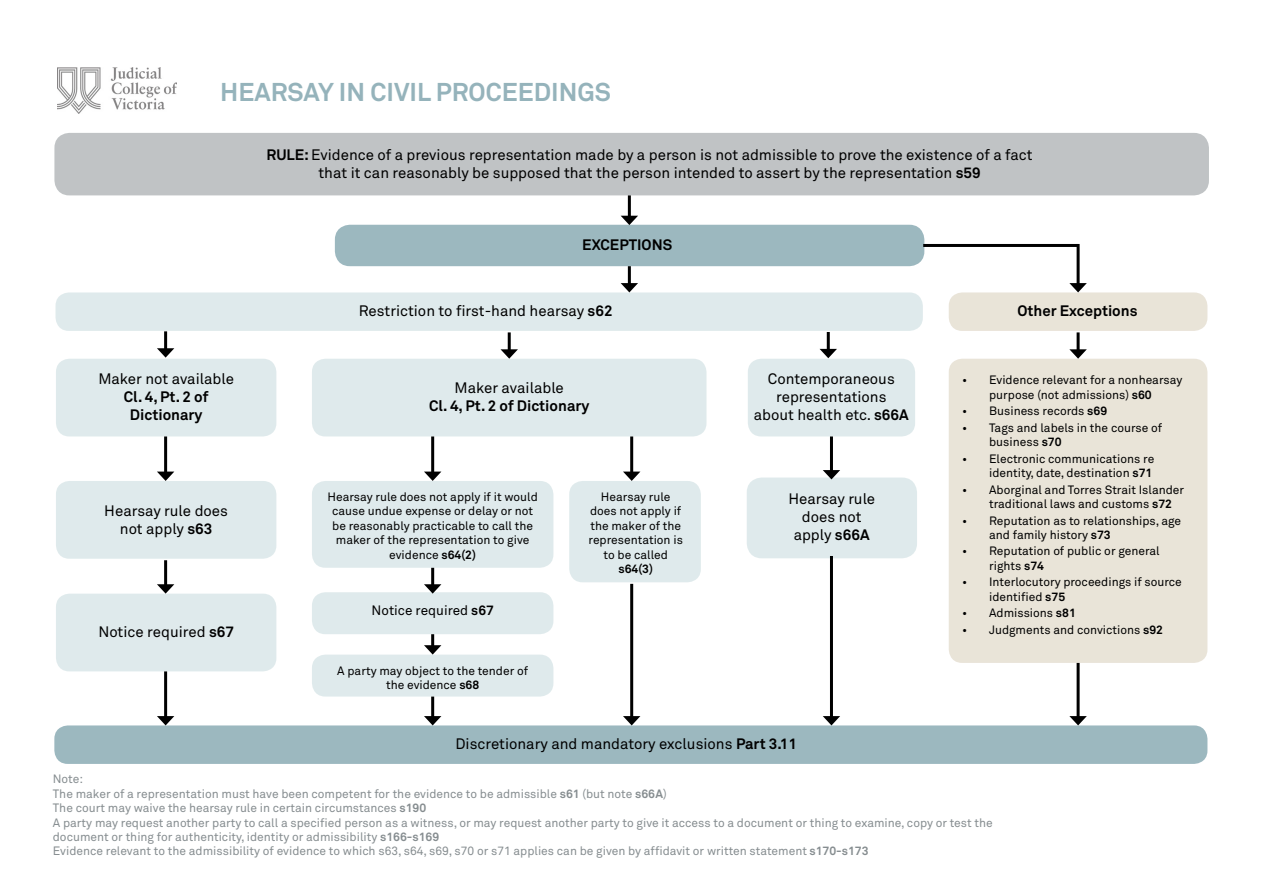
<style>
.page{position:relative;width:1263px;height:893px;background:#fff}
.page>*{position:absolute;margin:0;border:0;box-sizing:border-box;transform-origin:0 0}
.t1{font:700 25.5px "Akkurat Pro";color:#95b3bb}
.t2{font:15px/18px "Akkurat Pro";color:#000;text-align:center}
.t3{font:700 15px/18px "Akkurat Pro";color:#000;text-align:center}
.t4{font:13.5px "Akkurat Pro";color:#000}
.t5{font:12px/14.4px "Akkurat Pro";color:#000}
.t6{font:12px/14.4px "Akkurat Pro";color:#868d90}
.t7{font:700 12px "Akkurat Pro";color:#000}
.s1{font-weight:700}
</style>
<div class="page">
<div style="left:56px;top:134px;width:1151px;height:60px;background:#c0c3c5;border-radius:13px"></div>
<div style="left:54px;top:133px;width:1155px;height:62px;border:3px solid #868d90;border-radius:13px"></div>
<img style="left:57px;top:67px;width:120px;height:46px">
<div style="left:336px;top:226px;width:587px;height:39px;background:#9cb8bf;border-radius:14px"></div>
<div style="left:335px;top:225px;width:589px;height:41px;border:3px solid #95b3bb;border-radius:14px"></div>
<hr style="left:628px;top:195px;width:3px;height:23px;background:#000">
<svg style="left:621px;top:216px;width:17px;height:9px"></svg>
<div style="left:56px;top:292px;width:867px;height:39px;background:#dfeaec;border-radius:14px"></div>
<div style="left:949px;top:292px;width:258px;height:39px;background:#e8e2d6;border-radius:14px"></div>
<div style="left:949px;top:359px;width:258px;height:304px;background:#e8e2d6;border-radius:14px"></div>
<div style="left:56px;top:359px;width:220px;height:77px;background:#dfeaec;border-radius:14px"></div>
<div style="left:56px;top:481px;width:220px;height:78px;background:#dfeaec;border-radius:14px"></div>
<div style="left:56px;top:594px;width:220px;height:77px;background:#dfeaec;border-radius:14px"></div>
<div style="left:54px;top:725px;width:1153px;height:39px;background:#9cb8bf;border-radius:14px"></div>
<div style="left:312px;top:359px;width:394px;height:77px;background:#dfeaec;border-radius:14px"></div>
<div style="left:748px;top:359px;width:167px;height:77px;background:#dfeaec;border-radius:14px"></div>
<div style="left:312px;top:481px;width:241px;height:87px;background:#dfeaec;border-radius:14px"></div>
<div style="left:312px;top:592px;width:241px;height:42px;background:#dfeaec;border-radius:14px"></div>
<div style="left:312px;top:655px;width:241px;height:42px;background:#dfeaec;border-radius:14px"></div>
<div style="left:748px;top:479px;width:167px;height:78px;background:#dfeaec;border-radius:14px"></div>
<div style="left:747px;top:477px;width:170px;height:81px;border:3px solid #c3d8db;border-radius:14px"></div>
<div style="left:569px;top:481px;width:132px;height:101px;background:#dfeaec;border-radius:13px"></div>
<hr style="left:628px;top:266px;width:3px;height:20px;background:#000">
<svg style="left:621px;top:283px;width:17px;height:9px"></svg>
<hr style="left:164px;top:331px;width:3px;height:20px;background:#000">
<svg style="left:157px;top:348px;width:17px;height:10px"></svg>
<hr style="left:508px;top:332px;width:3px;height:20px;background:#000">
<svg style="left:500px;top:349px;width:18px;height:10px"></svg>
<hr style="left:827px;top:332px;width:3px;height:20px;background:#000">
<svg style="left:819px;top:349px;width:18px;height:9px"></svg>
<hr style="left:164px;top:436px;width:3px;height:38px;background:#000">
<svg style="left:157px;top:472px;width:17px;height:9px"></svg>
<hr style="left:164px;top:560px;width:3px;height:27px;background:#000">
<svg style="left:157px;top:584px;width:17px;height:10px"></svg>
<hr style="left:431px;top:436px;width:3px;height:38px;background:#000">
<svg style="left:424px;top:472px;width:17px;height:9px"></svg>
<hr style="left:630px;top:436px;width:3px;height:38px;background:#000">
<svg style="left:623px;top:472px;width:17px;height:9px"></svg>
<hr style="left:431px;top:568px;width:3px;height:19px;background:#000">
<svg style="left:424px;top:584px;width:17px;height:10px"></svg>
<hr style="left:431px;top:634px;width:3px;height:14px;background:#000">
<svg style="left:424px;top:645px;width:17px;height:10px"></svg>
<hr style="left:830px;top:436px;width:3px;height:37px;background:#000">
<svg style="left:823px;top:470px;width:17px;height:9px"></svg>
<hr style="left:1076px;top:332px;width:3px;height:20px;background:#000">
<svg style="left:1069px;top:349px;width:18px;height:10px"></svg>
<hr style="left:164px;top:671px;width:3px;height:48px;background:#000">
<svg style="left:157px;top:716px;width:17px;height:9px"></svg>
<hr style="left:431px;top:697px;width:3px;height:22px;background:#000">
<svg style="left:424px;top:716px;width:17px;height:9px"></svg>
<hr style="left:630px;top:584px;width:3px;height:135px;background:#000">
<svg style="left:623px;top:716px;width:17px;height:9px"></svg>
<hr style="left:830px;top:556px;width:3px;height:163px;background:#000">
<svg style="left:823px;top:716px;width:17px;height:9px"></svg>
<hr style="left:1076px;top:663px;width:3px;height:56px;background:#000">
<svg style="left:1069px;top:716px;width:18px;height:9px"></svg>
<hr style="left:923px;top:244px;width:154px;height:3px;background:#000">
<hr style="left:1076px;top:244px;width:3px;height:42px;background:#000">
<svg style="left:1069px;top:283px;width:18px;height:9px"></svg>
<h1 class="t1" style="left:220px;top:76px;width:392px">HEARSAY IN CIVIL PROCEEDINGS</h1>
<p class="t2" style="left:266px;top:146px;width:768px"><span class="s1">RULE:</span> Evidence of a previous representation made by a person is not admissible to prove the existence of a fact that it can reasonably be supposed that the person intended to assert by the representation <span class="s1">s59</span></p>
<p class="t3" style="left:582px;top:236px;width:91px">EXCEPTIONS</p>
<p class="t2" style="left:98px;top:370px;width:137px">Maker not available</p>
<p class="t3" style="left:124px;top:388px;width:86px">Cl. 4, Pt. 2 of<br>Dictionary</p>
<p class="t2" style="left:104px;top:502px;width:125px">Hearsay rule does not apply <span class="s1">s63</span></p>
<p class="t2" style="left:98px;top:623px;width:137px">Notice required <span class="s1">s67</span></p>
<p class="t2" style="left:359px;top:302px;width:255px">Restriction to first-hand hearsay <span class="s1">s62</span></p>
<p class="t3" style="left:1017px;top:302px;width:122px">Other Exceptions</p>
<p class="t2" style="left:454px;top:380px;width:111px">Maker available</p>
<p class="t3" style="left:429px;top:397px;width:162px">Cl. 4, Pt. 2 of Dictionary</p>
<p class="t5" style="left:327px;top:490px;width:212px;text-align:center">Hearsay rule does not apply if it would cause undue expense or delay or not be reasonably practicable to call the maker of the representation to give evidence <span class="s1">s64(2)</span></p>
<p class="t4" style="left:372px;top:602px;width:124px">Notice required <span class="s1">s67</span></p>
<p class="t5" style="left:337px;top:664px;width:192px;text-align:center">A party may object to the tender of the evidence <span class="s1">s68</span></p>
<p class="t5" style="left:588px;top:490px;width:96px;text-align:center">Hearsay rule does not apply if the maker of the representation is to be called</p>
<p class="t7" style="left:618px;top:561px;width:36px">s64(3)</p>
<p class="t2" style="left:754px;top:370px;width:157px">Contemporaneous representations<br>about health etc. <span class="s1">s66A</span></p>
<p class="t2" style="left:788px;top:490px;width:88px">Hearsay rule does not apply <span class="s1">s66A</span></p>
<p class="t2" style="left:455px;top:735px;width:343px">Discretionary and mandatory exclusions <span class="s1">Part 3.11</span></p>
<p class="t5" style="left:962px;top:373px;width:222px;text-align:center">• Evidence relevant for a nonhearsay purpose (not admissions) <span class="s1">s60</span></p>
<p class="t5" style="left:962px;top:404px;width:147px">• Business records <span class="s1">s69</span></p>
<p class="t5" style="left:989px;top:421px;width:175px;text-indent:-27px">• Tags and labels in the course of business <span class="s1">s70</span></p>
<p class="t5" style="left:962px;top:452px;width:194px;text-align:right">• Electronic communications re identity, date, destination <span class="s1">s71</span></p>
<p class="t5" style="left:989px;top:483px;width:196px;text-indent:-27px">• Aborginal and Torres Strait Islander traditional laws and customs <span class="s1">s72</span></p>
<p class="t5" style="left:989px;top:513px;width:194px;text-indent:-27px">• Reputation as to relationships, age and family history <span class="s1">s73</span></p>
<p class="t5" style="left:989px;top:544px;width:172px;text-indent:-27px">• Reputation of public or general rights <span class="s1">s74</span></p>
<p class="t5" style="left:989px;top:575px;width:194px;text-indent:-27px">• Interlocutory proceedings if source identified <span class="s1">s75</span></p>
<p class="t5" style="left:962px;top:606px;width:115px">• Admissions <span class="s1">s81</span></p>
<p class="t5" style="left:962px;top:623px;width:202px">• Judgments and convictions <span class="s1">s92</span></p>
<p class="t6" style="left:53px;top:772px;width:941px">Note:<br>The maker of a representation must have been competent for the evidence to be admissible <span class="s1">s61</span> (but note <span class="s1">s66A</span>)<br>The court may waive the hearsay rule in certain circumstances <span class="s1">s190<br></span>A party may request another party to call a specified person as a witness, or may request another party to give it access to a document or thing to examine, copy or test the document or thing for authenticity, identity or admissibility <span class="s1">s166-s169<br></span>Evidence relevant to the admissibility of evidence to which s63, s64, s69, s70 or s71 applies can be given by affidavit or written statement <span class="s1">s170-s173</span></p>
</div>
